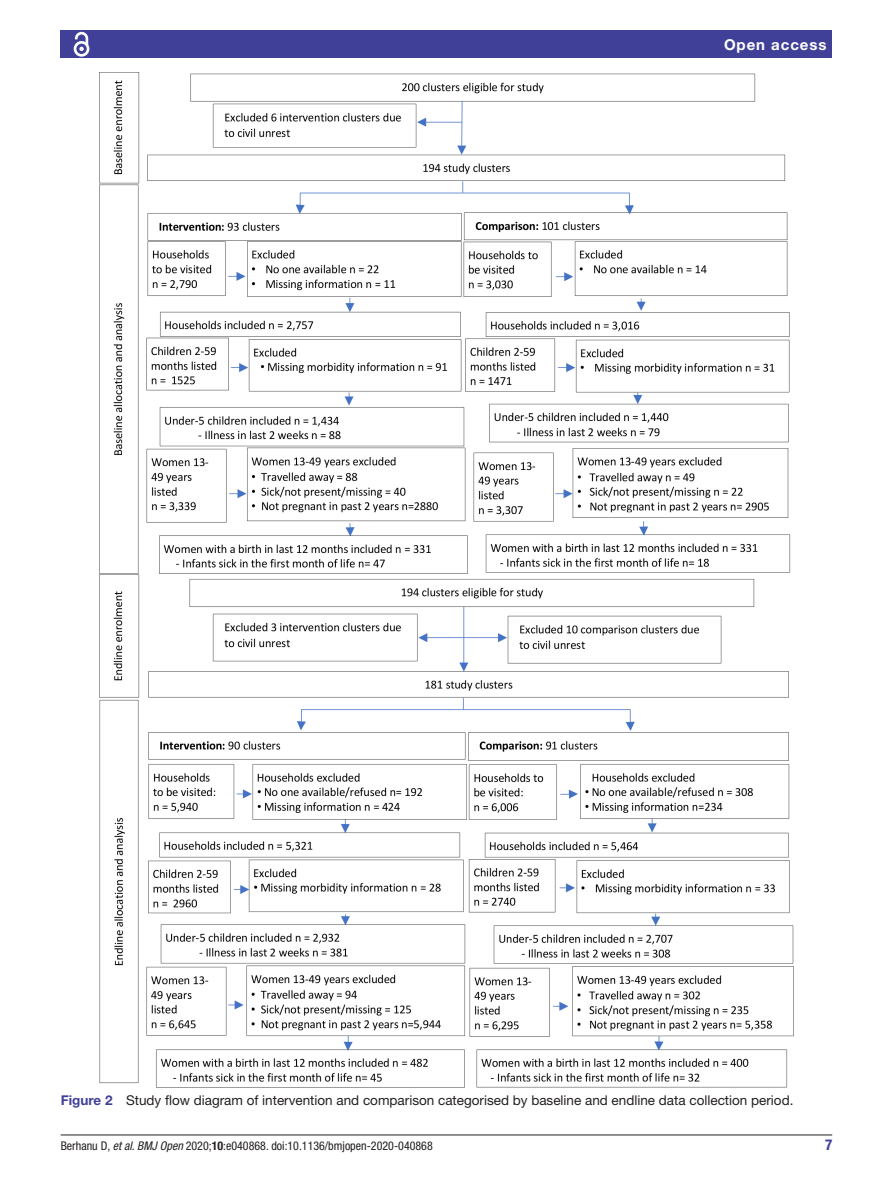
<style>
.page{position:relative;width:893px;height:1191px;background:#fff}
.page>*{position:absolute;margin:0;border:0;box-sizing:border-box;transform-origin:0 0}
.t1{font:700 15px "Helvetica Neue LT Std";letter-spacing:.065em;color:#fff}
.t2{font:700 condensed 15px "Helvetica Neue LT Std";color:#414099}
.t3{font:13.5px "Helvetica Neue LT Std";color:#231f20}
.t4{font:condensed 12px "Helvetica Neue LT Std";color:#231f20}
.s1{font-weight:700;color:#414099}
.s2{font-style:italic}
.s3{font-weight:700}
</style>
<div class="page">
<hr style="left:61px;top:1134px;width:771px;height:1px;background:#231f20">
<div style="left:61px;top:31px;width:771px;height:27px;background:#414099"></div>
<svg style="left:73px;top:31px;width:17px;height:26px"></svg>
<img style="left:99px;top:73px;width:695px;height:1014px">
<p class="t1" style="left:724px;top:35px;width:104px">Open access</p>
<p class="t3" style="left:61px;top:1092px;width:734px"><span class="s1">Figure 2</span> Study flow diagram of intervention and comparison categorised by baseline and endline data collection period.</p>
<p class="t4" style="left:61px;top:1138px;width:374px">Berhanu D, <span class="s2">et al</span>. <span class="s2">BMJ Open</span> 2020;<span class="s3">10</span>:e040868. doi:10.1136/bmjopen-2020-040868</p>
<p class="t2" style="left:825px;top:1135px;width:9px">7</p>
</div>
